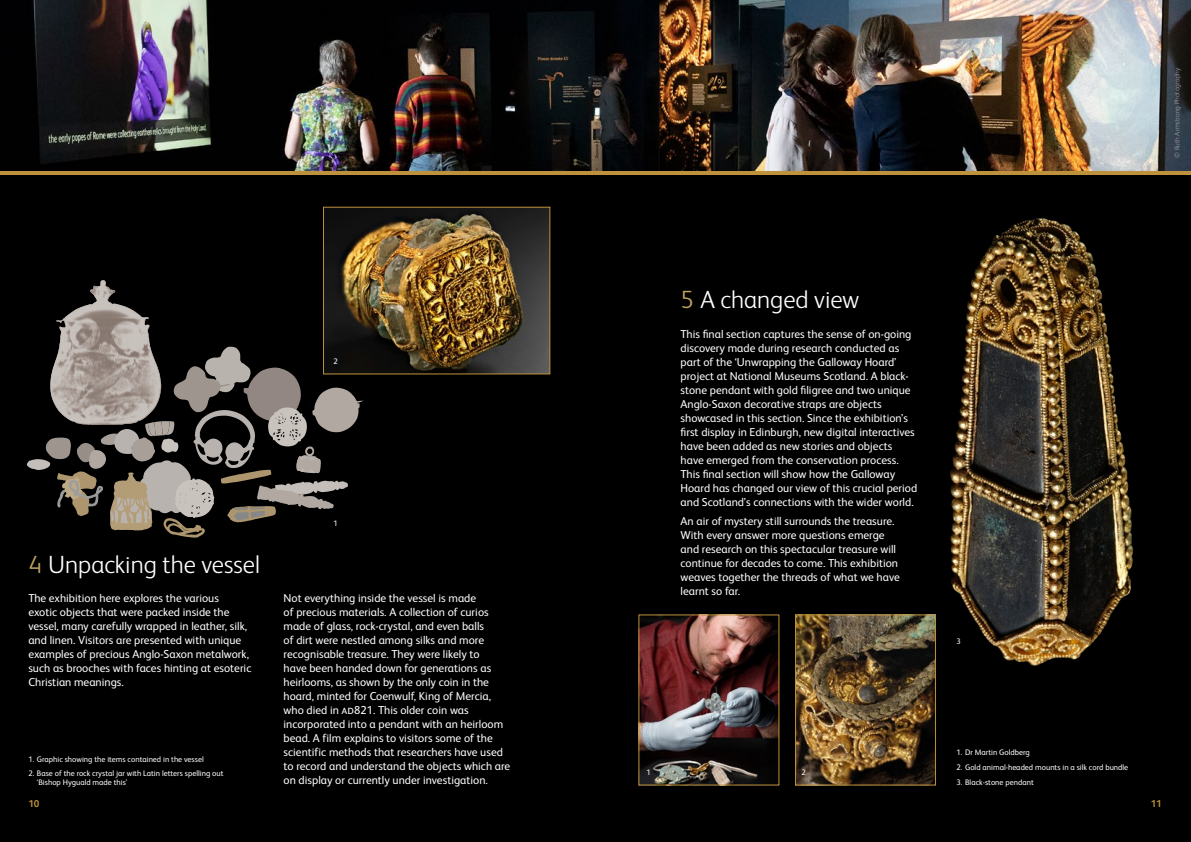
<style>
.page{position:relative;width:1191px;height:842px;background:#fff}
.page>*{position:absolute;margin:0;border:0;box-sizing:border-box;transform-origin:0 0}
.t1{font:300 25px "FS Albert Pro";color:#fff}
.t2{font:11.5px/14px "FS Albert Pro";color:#fff}
.t3{font:700 10px "FS Albert Pro";color:#be923c}
.t4{font:8px/9px "FS Albert Pro";color:#fff}
.t5{font:300 7px "FS Albert Pro";color:#9d9d9c}
.s1{color:#c3a361}
</style>
<div class="page">
<svg style="left:595px;top:175px;width:596px;height:667px;background:#100d08"></svg>
<img style="left:988px;top:218px;width:48px;height:30px">
<div style="left:0;top:172px;width:595px;height:670px;background:#000"></div>
<svg style="left:27px;top:280px;width:337px;height:258px"></svg>
<div style="left:0;top:170px;width:1191px;height:5px;background:#be923c"></div>
<img style="left:325px;top:209px;width:223px;height:163px">
<div style="left:323px;top:207px;width:227px;height:167px;border:1px solid #be923c"></div>
<img style="left:0;top:0;width:1191px;height:170px">
<img style="left:797px;top:617px;width:136px;height:166px">
<div style="left:795px;top:615px;width:140px;height:170px;border:1px solid #be923c"></div>
<img style="left:640px;top:617px;width:137px;height:166px">
<div style="left:638px;top:615px;width:141px;height:170px;border:1px solid #be923c"></div>
<p class="t5" style="left:1172px;top:158px;width:91px;rotate:-90deg">© Ruth Armstrong Photography</p>
<p class="t4" style="left:334px;top:356px;width:6px">2</p>
<p class="t4" style="left:334px;top:518px;width:6px">1</p>
<h1 class="t1" style="left:28px;top:547px;width:233px"><span class="s1">4</span> Unpacking the vessel</h1>
<p class="t2" style="left:28px;top:590px;width:224px">The exhibition here explores the various<br>exotic objects that were packed inside the vessel, many carefully wrapped in leather, silk, and linen. Visitors are presented with unique examples of precious Anglo-Saxon metalwork, such as brooches with faces hinting at esoteric Christian meanings.</p>
<p class="t2" style="left:283px;top:591px;width:228px">Not everything inside the vessel is made<br>of precious materials. A collection of curios made of glass, rock-crystal, and even balls<br>of dirt were nestled among silks and more recognisable treasure. They were likely to<br>have been handed down for generations as heirlooms, as shown by the only coin in the hoard, minted for Coenwulf, King of Mercia, who died in AD821. This older coin was incorporated into a pendant with an heirloom bead. A film explains to visitors some of the scientific methods that researchers have used to record and understand the objects which are on display or currently under investigation.</p>
<p class="t4" style="left:28px;top:754px;width:177px">1. Graphic showing the items contained in the vessel</p>
<p class="t4" style="left:37px;top:768px;width:188px;text-indent:-9px">2. Base of the rock crystal jar with Latin letters spelling out ‘Bishop Hyguald made this’</p>
<h1 class="t1" style="left:680px;top:283px;width:180px"><span class="s1">5</span> A changed view</h1>
<p class="t2" style="left:680px;top:326px;width:238px">This final section captures the sense of on-going discovery made during research conducted as part of the ‘Unwrapping the Galloway Hoard’ project at National Museums Scotland. A black&shy;stone pendant with gold filigree and two unique Anglo-Saxon decorative straps are objects showcased in this section. Since the exhibition’s first display in Edinburgh, new digital interactives have been added as new stories and objects have emerged from the conservation process.<br>This final section will show how the Galloway Hoard has changed our view of this crucial period and Scotland’s connections with the wider world.</p>
<p class="t2" style="left:680px;top:513px;width:221px">An air of mystery still surrounds the treasure.<br>With every answer more questions emerge and research on this spectacular treasure will continue for decades to come. This exhibition weaves together the threads of what we have learnt so far.</p>
<p class="t4" style="left:956px;top:636px;width:6px">3</p>
<p class="t4" style="left:646px;top:767px;width:6px">1</p>
<p class="t4" style="left:801px;top:767px;width:6px">2</p>
<p class="t4" style="left:956px;top:748px;width:75px">1. Dr Martin Goldberg</p>
<p class="t4" style="left:956px;top:762px;width:173px">2. Gold animal-headed mounts in a silk cord bundle</p>
<p class="t4" style="left:956px;top:777px;width:79px">3. Black-stone pendant</p>
<p class="t3" style="left:28px;top:797px;width:13px">10</p>
<p class="t3" style="left:1150px;top:797px;width:13px">11</p>
</div>
